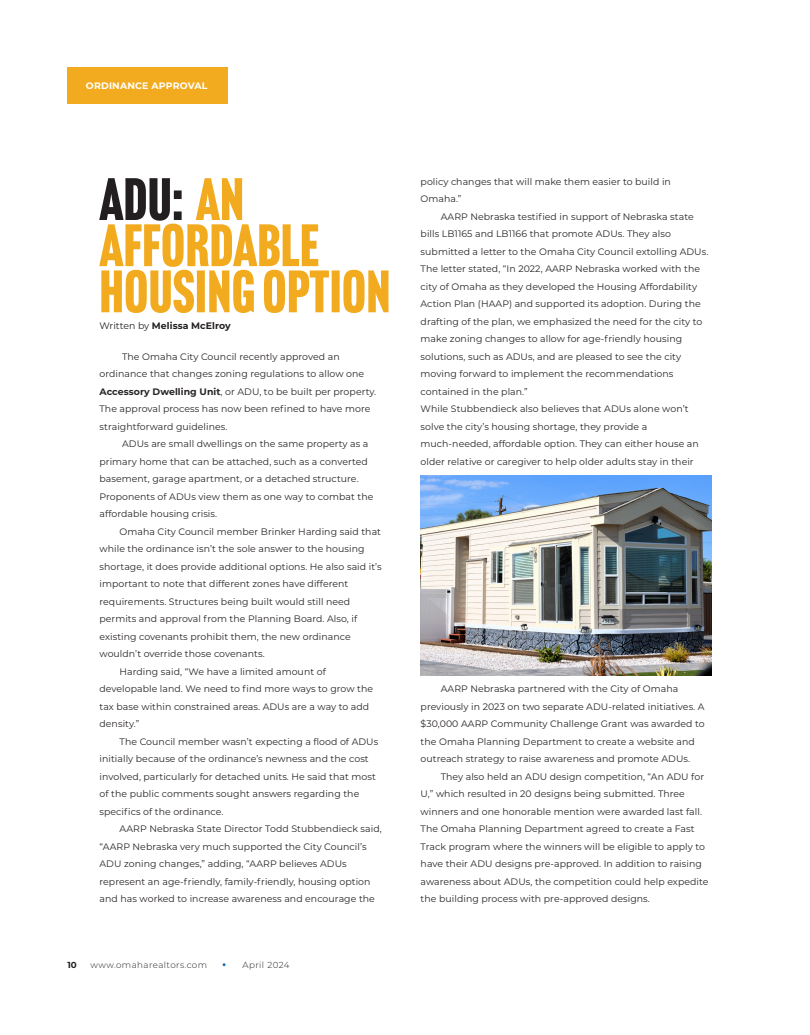
<style>
.page{position:relative;width:810px;height:1035px;background:#fff}
.page>*{position:absolute;margin:0;border:0;box-sizing:border-box;transform-origin:0 0}
.t1{font:58.5px/46.1px "Headline Gothic ATF";letter-spacing:.005em;color:#f2ab1f}
.t2{font:9.38px "Montserrat";letter-spacing:.005em;color:#292524}
.t3{font:700 9.38px "Montserrat";letter-spacing:.005em;color:#231f20}
.t4{font:700 9.38px "Montserrat";letter-spacing:.02em;color:#fff}
.t5{font:300 8.75px "Montserrat";letter-spacing:.05em;color:#231f20}
.t6{font:700 8.75px "Montserrat";color:#231f20}
.s1{color:#231f20}
.s2{font-weight:400}
.s3{font-weight:700}
</style>
<div class="page">
<div style="left:68px;top:68px;width:160px;height:36px;background:#f2ab1f"></div>
<img style="left:421px;top:476px;width:291px;height:199px">
<p class="t4" style="left:86px;top:79px;width:123px">ORDINANCE APPROVAL</p>
<p class="t1" style="left:100px;top:177px;width:292px"><span class="s1">ADU:</span> AN<br>AFFORDABLE<br>HOUSING OPTION</p>
<p class="t3" style="left:100px;top:319px;width:133px"><span class="s2">Written by</span> Melissa McElroy</p>
<p class="t2" style="left:122px;top:350px;width:219px">The Omaha City Council recently approved an</p>
<p class="t2" style="left:100px;top:367px;width:266px">ordinance that changes zoning regulations to allow one</p>
<p class="t2" style="left:100px;top:385px;width:278px"><span class="s3">Accessory Dwelling Unit</span>, or ADU, to be built per property.</p>
<p class="t2" style="left:100px;top:402px;width:272px">The approval process has now been refined to have more</p>
<p class="t2" style="left:100px;top:420px;width:130px">straightforward guidelines.</p>
<p class="t2" style="left:122px;top:437px;width:248px">ADUs are small dwellings on the same property as a</p>
<p class="t2" style="left:100px;top:455px;width:270px">primary home that can be attached, such as a converted</p>
<p class="t2" style="left:100px;top:472px;width:261px">basement, garage apartment, or a detached structure.</p>
<p class="t2" style="left:100px;top:490px;width:275px">Proponents of ADUs view them as one way to combat the</p>
<p class="t2" style="left:100px;top:507px;width:119px">affordable housing crisis.</p>
<p class="t2" style="left:120px;top:525px;width:263px">Omaha City Council member Brinker Harding said that</p>
<p class="t2" style="left:100px;top:542px;width:267px">while the ordinance isn’t the sole answer to the housing</p>
<p class="t2" style="left:100px;top:560px;width:284px">shortage, it does provide additional options. He also said it’s</p>
<p class="t2" style="left:100px;top:577px;width:250px">important to note that different zones have different</p>
<p class="t2" style="left:100px;top:595px;width:252px">requirements. Structures being built would still need</p>
<p class="t2" style="left:100px;top:612px;width:259px">permits and approval from the Planning Board. Also, if</p>
<p class="t2" style="left:100px;top:630px;width:253px">existing covenants prohibit them, the new ordinance</p>
<p class="t2" style="left:100px;top:647px;width:167px">wouldn’t override those covenants.</p>
<p class="t2" style="left:120px;top:665px;width:208px">Harding said, “We have a limited amount of</p>
<p class="t2" style="left:100px;top:682px;width:275px">developable land. We need to find more ways to grow the</p>
<p class="t2" style="left:100px;top:700px;width:271px">tax base within constrained areas. ADUs are a way to add</p>
<p class="t2" style="left:100px;top:717px;width:41px">density.”</p>
<p class="t2" style="left:120px;top:735px;width:260px">The Council member wasn’t expecting a flood of ADUs</p>
<p class="t2" style="left:100px;top:752px;width:271px">initially because of the ordinance’s newness and the cost</p>
<p class="t2" style="left:100px;top:770px;width:278px">involved, particularly for detached units. He said that most</p>
<p class="t2" style="left:100px;top:787px;width:261px">of the public comments sought answers regarding the</p>
<p class="t2" style="left:100px;top:805px;width:125px">specifics of the ordinance.</p>
<p class="t2" style="left:120px;top:822px;width:264px">AARP Nebraska State Director Todd Stubbendieck said,</p>
<p class="t2" style="left:100px;top:840px;width:269px">“AARP Nebraska very much supported the City Council’s</p>
<p class="t2" style="left:100px;top:857px;width:249px">ADU zoning changes,” adding, “AARP believes ADUs</p>
<p class="t2" style="left:100px;top:875px;width:273px">represent an age-friendly, family-friendly, housing option</p>
<p class="t2" style="left:100px;top:892px;width:277px">and has worked to increase awareness and encourage the</p>
<p class="t6" style="left:68px;top:958px;width:11px">10</p>
<p class="t5" style="left:90px;top:959px;width:118px">www.omaharealtors.com</p>
<p class="t5" style="left:242px;top:959px;width:49px">April 2024</p>
<p class="t2" style="left:421px;top:175px;width:252px">policy changes that will make them easier to build in</p>
<p class="t2" style="left:421px;top:192px;width:42px">Omaha.”</p>
<p class="t2" style="left:441px;top:210px;width:255px">AARP Nebraska testified in support of Nebraska state</p>
<p class="t2" style="left:421px;top:227px;width:252px">bills LB1165 and LB1166 that promote ADUs. They also</p>
<p class="t2" style="left:421px;top:245px;width:289px">submitted a letter to the Omaha City Council extolling ADUs.</p>
<p class="t2" style="left:421px;top:262px;width:281px">The letter stated, “In 2022, AARP Nebraska worked with the</p>
<p class="t2" style="left:421px;top:280px;width:278px">city of Omaha as they developed the Housing Affordability</p>
<p class="t2" style="left:421px;top:297px;width:282px">Action Plan (HAAP) and supported its adoption. During the</p>
<p class="t2" style="left:421px;top:315px;width:283px">drafting of the plan, we emphasized the need for the city to</p>
<p class="t2" style="left:421px;top:332px;width:263px">make zoning changes to allow for age-friendly housing</p>
<p class="t2" style="left:421px;top:350px;width:262px">solutions, such as ADUs, and are pleased to see the city</p>
<p class="t2" style="left:421px;top:367px;width:254px">moving forward to implement the recommendations</p>
<p class="t2" style="left:421px;top:385px;width:109px">contained in the plan.”</p>
<p class="t2" style="left:421px;top:402px;width:269px">While Stubbendieck also believes that ADUs alone won’t</p>
<p class="t2" style="left:421px;top:420px;width:228px">solve the city’s housing shortage, they provide a</p>
<p class="t2" style="left:421px;top:437px;width:280px">much-needed, affordable option. They can either house an</p>
<p class="t2" style="left:421px;top:455px;width:275px">older relative or caregiver to help older adults stay in their</p>
<p class="t2" style="left:441px;top:682px;width:239px">AARP Nebraska partnered with the City of Omaha</p>
<p class="t2" style="left:421px;top:700px;width:285px">previously in 2023 on two separate ADU-related initiatives. A</p>
<p class="t2" style="left:421px;top:717px;width:286px">$30,000 AARP Community Challenge Grant was awarded to</p>
<p class="t2" style="left:421px;top:735px;width:276px">the Omaha Planning Department to create a website and</p>
<p class="t2" style="left:421px;top:753px;width:271px">outreach strategy to raise awareness and promote ADUs.</p>
<p class="t2" style="left:441px;top:770px;width:265px">They also held an ADU design competition, “An ADU for</p>
<p class="t2" style="left:421px;top:788px;width:266px">U,” which resulted in 20 designs being submitted. Three</p>
<p class="t2" style="left:421px;top:805px;width:283px">winners and one honorable mention were awarded last fall.</p>
<p class="t2" style="left:421px;top:823px;width:276px">The Omaha Planning Department agreed to create a Fast</p>
<p class="t2" style="left:421px;top:840px;width:286px">Track program where the winners will be eligible to apply to</p>
<p class="t2" style="left:421px;top:858px;width:283px">have their ADU designs pre-approved. In addition to raising</p>
<p class="t2" style="left:421px;top:875px;width:289px">awareness about ADUs, the competition could help expedite</p>
<p class="t2" style="left:421px;top:893px;width:231px">the building process with pre-approved designs.</p>
</div>
